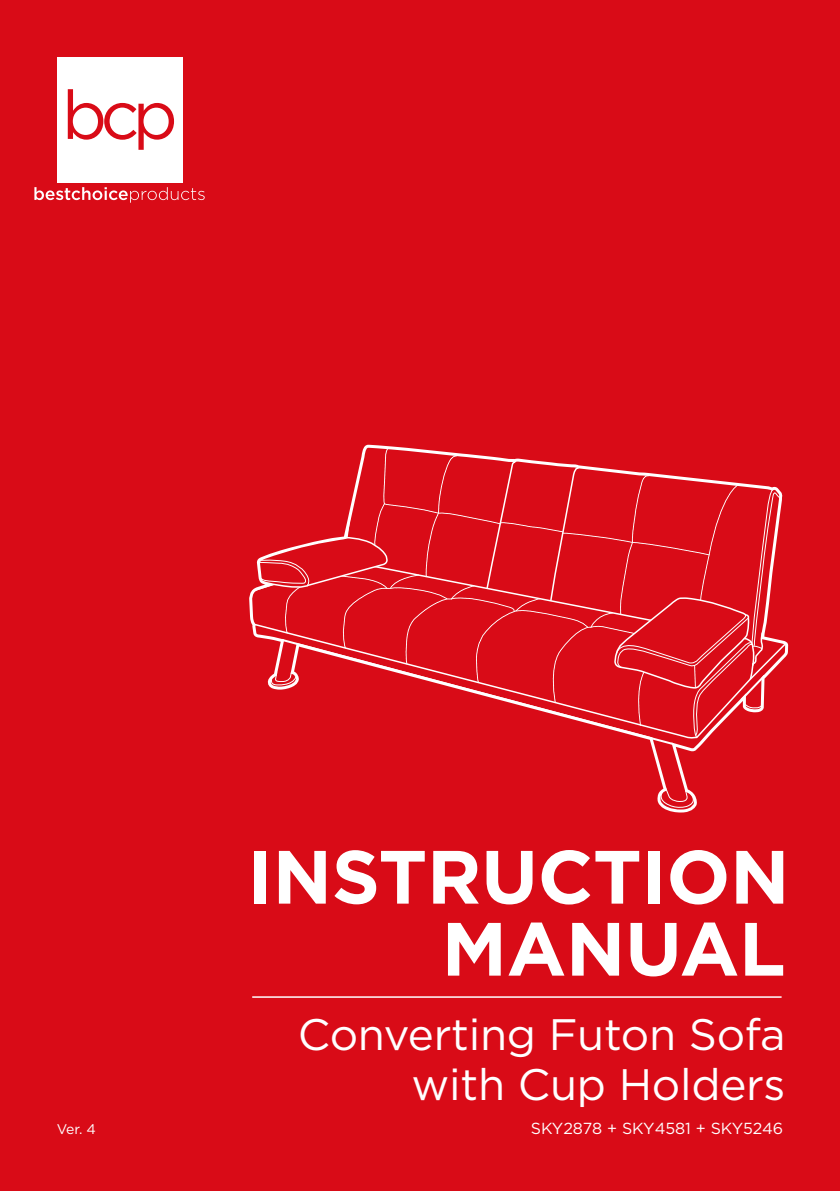
<style>
.page{position:relative;width:840px;height:1191px;background:#fff}
.page>*{position:absolute;margin:0;border:0;box-sizing:border-box;transform-origin:0 0}
.t1{font:700 75.2px/72px "Gotham";letter-spacing:-.005em;color:#fff;text-align:right}
.t2{font:44px/50px "Gotham";letter-spacing:-.005em;color:#fff;text-align:right}
.t3{font:16px "Gotham";color:#fff}
.t4{font:14px "Gotham";color:#fff}
</style>
<div class="page">
<div style="left:0;top:0;width:839px;height:1191px;background:#d90b17"></div>
<hr style="left:252px;top:996px;width:529px;height:1px;background:#fff">
<div style="left:57px;top:57px;width:125px;height:125px;background:#fff"></div>
<svg style="left:68px;top:89px;width:106px;height:61px"></svg>
<svg style="left:34px;top:187px;width:170px;height:16px"></svg>
<svg style="left:252px;top:447px;width:534px;height:366px"></svg>
<h1 class="t1" style="left:247px;top:840px;width:543px">INSTRUCTION<br>MANUAL</h1>
<p class="t2" style="left:297px;top:1008px;width:489px">Converting Futon Sofa with Cup Holders</p>
<p class="t4" style="left:57px;top:1120px;width:41px">Ver. 4</p>
<p class="t3" style="left:530px;top:1118px;width:254px">SKY2878 + SKY4581 + SKY5246</p>
</div>
